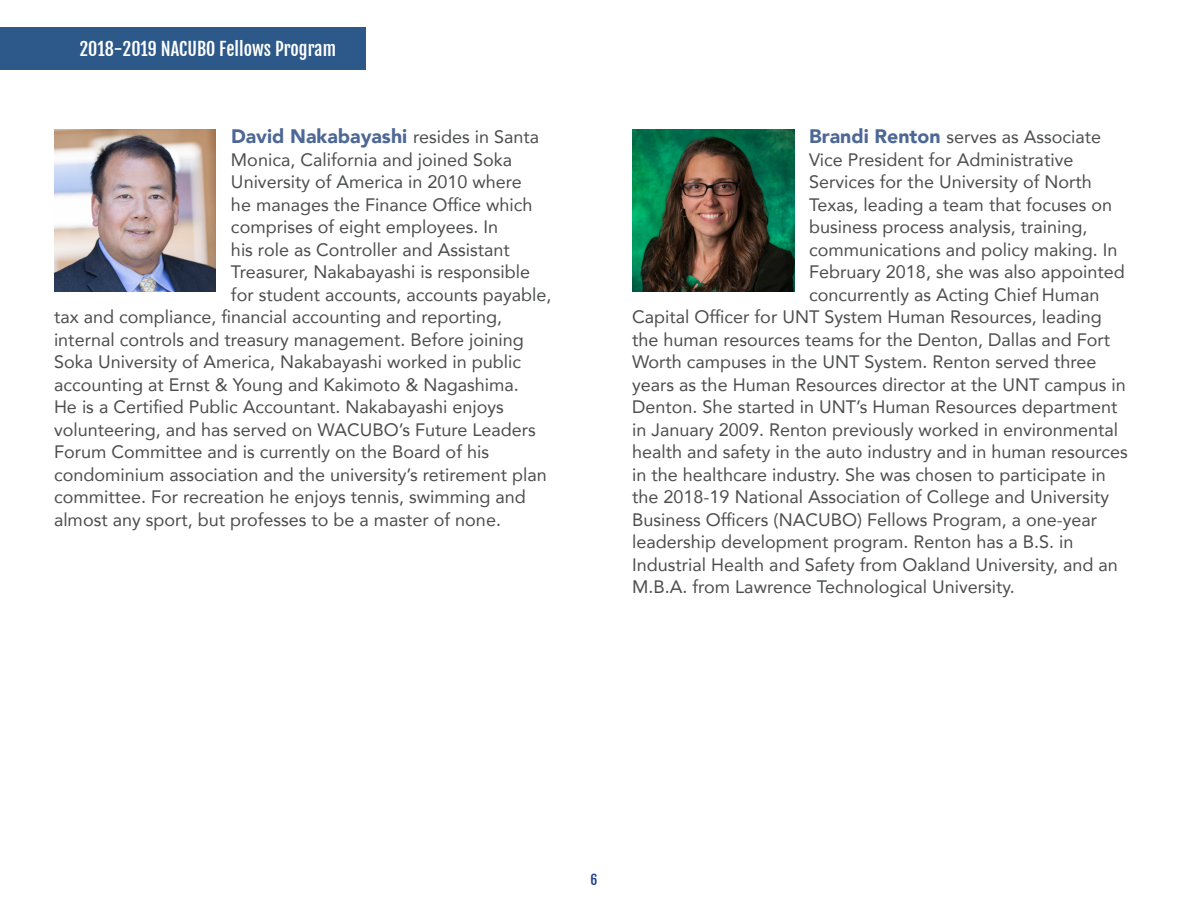
<style>
.page{position:relative;width:1188px;height:918px;background:#fff}
.page>*{position:absolute;margin:0;border:0;box-sizing:border-box;transform-origin:0 0}
.t1{font:900 19.5px "Avenir";color:#4d6896}
.t2{font:18px "Avenir";color:#4c4d4e}
.t3{font:18px "Fjalla One";color:#fff}
.t4{font:13.5px "Fjalla One";color:#24408e}
.s1{font-weight:400;font-size:18px;color:#4c4d4e}
.s2{font-weight:900;font-size:19.5px;color:#4d6896}
</style>
<div class="page">
<div style="left:0;top:27px;width:366px;height:42px;background:#2c588a"></div>
<img style="left:54px;top:130px;width:162px;height:162px">
<img style="left:632px;top:130px;width:162px;height:162px">
<p class="t3" style="left:80px;top:38px;width:258px">2018-2019 NACUBO Fellows Program</p>
<p class="t1" style="left:231px;top:120px;width:310px">David Nakabayashi <span class="s1">resides in Santa</span></p>
<p class="t2" style="left:231px;top:145px;width:283px">Monica, California and joined Soka</p>
<p class="t2" style="left:231px;top:168px;width:292px">University of America in 2010 where</p>
<p class="t2" style="left:231px;top:190px;width:303px">he manages the Finance Office which</p>
<p class="t2" style="left:231px;top:213px;width:269px">comprises of eight employees. In</p>
<p class="t2" style="left:231px;top:235px;width:280px">his role as Controller and Assistant</p>
<p class="t2" style="left:231px;top:258px;width:301px">Treasurer, Nakabayashi is responsible</p>
<p class="t2" style="left:231px;top:280px;width:322px">for student accounts, accounts payable,</p>
<p class="t2" style="left:54px;top:303px;width:450px">tax and compliance, financial accounting and reporting,</p>
<p class="t2" style="left:54px;top:325px;width:471px">internal controls and treasury management. Before joining</p>
<p class="t2" style="left:54px;top:348px;width:469px">Soka University of America, Nakabayashi worked in public</p>
<p class="t2" style="left:54px;top:370px;width:466px">accounting at Ernst &amp; Young and Kakimoto &amp; Nagashima.</p>
<p class="t2" style="left:54px;top:393px;width:451px">He is a Certified Public Accountant. Nakabayashi enjoys</p>
<p class="t2" style="left:54px;top:415px;width:483px">volunteering, and has served on WACUBO’s Future Leaders</p>
<p class="t2" style="left:54px;top:438px;width:437px">Forum Committee and is currently on the Board of his</p>
<p class="t2" style="left:54px;top:460px;width:494px">condominium association and the university’s retirement plan</p>
<p class="t2" style="left:54px;top:483px;width:473px">committee. For recreation he enjoys tennis, swimming and</p>
<p class="t2" style="left:54px;top:505px;width:449px">almost any sport, but professes to be a master of none.</p>
<p class="t2" style="left:809px;top:123px;width:293px"><span class="s2">Brandi Renton</span> serves as Associate</p>
<p class="t2" style="left:809px;top:145px;width:266px">Vice President for Administrative</p>
<p class="t2" style="left:809px;top:168px;width:284px">Services for the University of North</p>
<p class="t2" style="left:809px;top:190px;width:304px">Texas, leading a team that focuses on</p>
<p class="t2" style="left:809px;top:213px;width:280px">business process analysis, training,</p>
<p class="t2" style="left:809px;top:235px;width:310px">communications and policy making. In</p>
<p class="t2" style="left:809px;top:258px;width:317px">February 2018, she was also appointed</p>
<p class="t2" style="left:809px;top:280px;width:292px">concurrently as Acting Chief Human</p>
<p class="t2" style="left:632px;top:303px;width:471px">Capital Officer for UNT System Human Resources, leading</p>
<p class="t2" style="left:632px;top:325px;width:480px">the human resources teams for the Denton, Dallas and Fort</p>
<p class="t2" style="left:632px;top:348px;width:466px">Worth campuses in the UNT System. Renton served three</p>
<p class="t2" style="left:632px;top:370px;width:495px">years as the Human Resources director at the UNT campus in</p>
<p class="t2" style="left:632px;top:393px;width:487px">Denton. She started in UNT’s Human Resources department</p>
<p class="t2" style="left:632px;top:415px;width:487px">in January 2009. Renton previously worked in environmental</p>
<p class="t2" style="left:632px;top:438px;width:497px">health and safety in the auto industry and in human resources</p>
<p class="t2" style="left:632px;top:460px;width:475px">in the healthcare industry. She was chosen to participate in</p>
<p class="t2" style="left:632px;top:483px;width:478px">the 2018-19 National Association of College and University</p>
<p class="t2" style="left:632px;top:505px;width:466px">Business Officers (NACUBO) Fellows Program, a one-year</p>
<p class="t2" style="left:632px;top:528px;width:443px">leadership development program. Renton has a B.S. in</p>
<p class="t2" style="left:632px;top:550px;width:487px">Industrial Health and Safety from Oakland University, and an</p>
<p class="t2" style="left:632px;top:573px;width:384px">M.B.A. from Lawrence Technological University.</p>
<p class="t4" style="left:591px;top:872px;width:8px">6</p>
</div>
